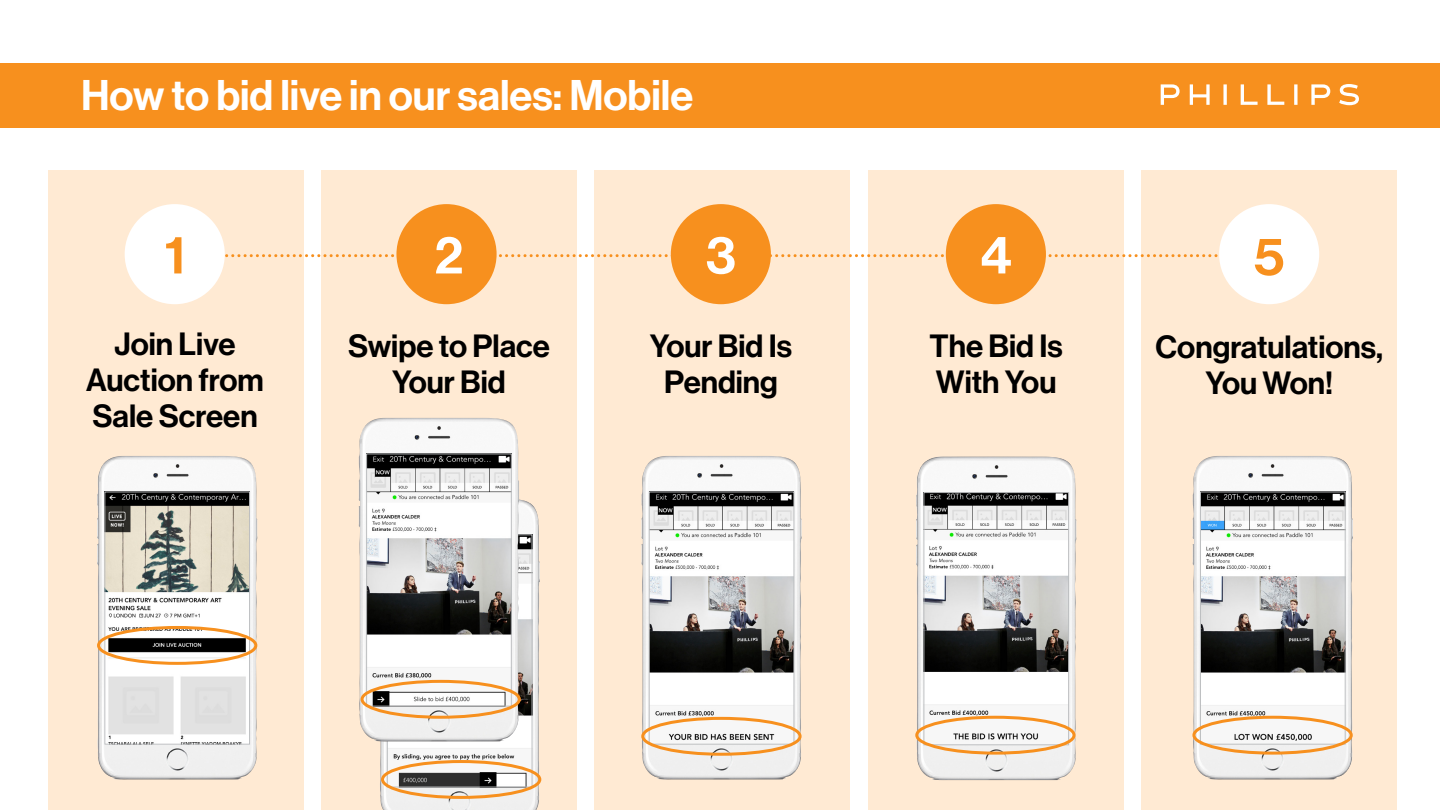
<style>
.page{position:relative;width:1440px;height:810px;background:#fff}
.page>*{position:absolute;margin:0;border:0;box-sizing:border-box;transform-origin:0 0}
.t1{font:52.5px "N Haas Grotesk DS Pro 65 Md";color:#fff}
.t2{font:52.5px "N Haas Grotesk DS Pro 65 Md";color:#f7901e}
.t3{font:42px "N Haas Grotesk DS Pro 65 Md";color:#fff}
.t4{font:31.5px/36px "N Haas Grotesk DS Pro 65 Md";color:#000;text-align:center}
</style>
<div class="page">
<div style="left:321px;top:170px;width:256px;height:640px;background:#ffead3"></div>
<div style="left:595px;top:170px;width:255px;height:640px;background:#ffead3"></div>
<div style="left:868px;top:170px;width:255px;height:640px;background:#ffead3"></div>
<div style="left:1141px;top:170px;width:255px;height:640px;background:#ffead3"></div>
<div style="left:48px;top:170px;width:255px;height:640px;background:#ffead3"></div>
<svg style="left:1048px;top:254px;width:170px;height:3px"></svg>
<svg style="left:225px;top:254px;width:721px;height:3px"></svg>
<div style="left:396px;top:204px;width:100px;height:100px;background:#f7901e;border-radius:50%"></div>
<div style="left:671px;top:204px;width:100px;height:100px;background:#f7901e;border-radius:50%"></div>
<div style="left:946px;top:204px;width:100px;height:100px;background:#f7901e;border-radius:50%"></div>
<div style="left:1219px;top:204px;width:100px;height:100px;background:#fff;border-radius:50%"></div>
<div style="left:125px;top:204px;width:100px;height:100px;background:#fff;border-radius:50%"></div>
<div style="left:0;top:63px;width:1440px;height:65px;background:#f7901e"></div>
<svg style="left:1160px;top:84px;width:199px;height:21px"></svg>
<img style="left:97px;top:456px;width:160px;height:323px">
<img style="left:107px;top:494px;width:141px;height:248px">
<div style="left:105px;top:492px;width:145px;height:252px;border:1px solid #bcbec0"></div>
<div style="left:97px;top:626px;width:160px;height:39px;border:3px solid #f7901e;border-radius:50%"></div>
<img style="left:379px;top:499px;width:161px;height:311px">
<img style="left:389px;top:537px;width:141px;height:248px">
<div style="left:387px;top:535px;width:145px;height:252px;border:1px solid #bcbec0"></div>
<img style="left:359px;top:418px;width:160px;height:323px">
<img style="left:368px;top:456px;width:141px;height:248px">
<div style="left:366px;top:454px;width:145px;height:252px;border:1px solid #bcbec0"></div>
<div style="left:381px;top:760px;width:160px;height:39px;border:3px solid #f7901e;border-radius:50%"></div>
<div style="left:360px;top:680px;width:161px;height:39px;border:3px solid #f7901e;border-radius:50%"></div>
<img style="left:641px;top:456px;width:161px;height:323px">
<img style="left:651px;top:494px;width:141px;height:248px">
<div style="left:649px;top:492px;width:145px;height:252px;border:1px solid #bcbec0"></div>
<div style="left:641px;top:717px;width:160px;height:39px;border:3px solid #f7901e;border-radius:50%"></div>
<img style="left:916px;top:457px;width:160px;height:323px">
<img style="left:925px;top:494px;width:142px;height:249px">
<div style="left:923px;top:492px;width:146px;height:253px;border:1px solid #bcbec0"></div>
<div style="left:915px;top:716px;width:160px;height:39px;border:3px solid #f7901e;border-radius:50%"></div>
<img style="left:1192px;top:456px;width:161px;height:323px">
<img style="left:1202px;top:494px;width:141px;height:248px">
<div style="left:1200px;top:492px;width:145px;height:252px;border:1px solid #bcbec0"></div>
<div style="left:1192px;top:716px;width:160px;height:39px;border:3px solid #f7901e;border-radius:50%"></div>
<h2 class="t3" style="left:81px;top:71px;width:614px">How to bid live in our sales: Mobile</h2>
<h1 class="t2" style="left:165px;top:225px;width:22px">1</h1>
<h1 class="t1" style="left:435px;top:225px;width:30px">2</h1>
<h1 class="t1" style="left:706px;top:225px;width:31px">3</h1>
<p class="t4" style="left:86px;top:327px;width:179px">Join Live<br>Auction from<br>Sale Screen</p>
<p class="t4" style="left:348px;top:328px;width:203px">Swipe to Place<br>Your Bid</p>
<p class="t4" style="left:650px;top:328px;width:144px">Your Bid Is<br>Pending</p>
<h1 class="t1" style="left:980px;top:225px;width:33px">4</h1>
<p class="t4" style="left:929px;top:328px;width:135px;text-align:left">The Bid Is<br>With You</p>
<h1 class="t2" style="left:1254px;top:226px;width:32px">5</h1>
<p class="t4" style="left:1155px;top:330px;width:229px">Congratulations,<br>You Won!</p>
</div>
